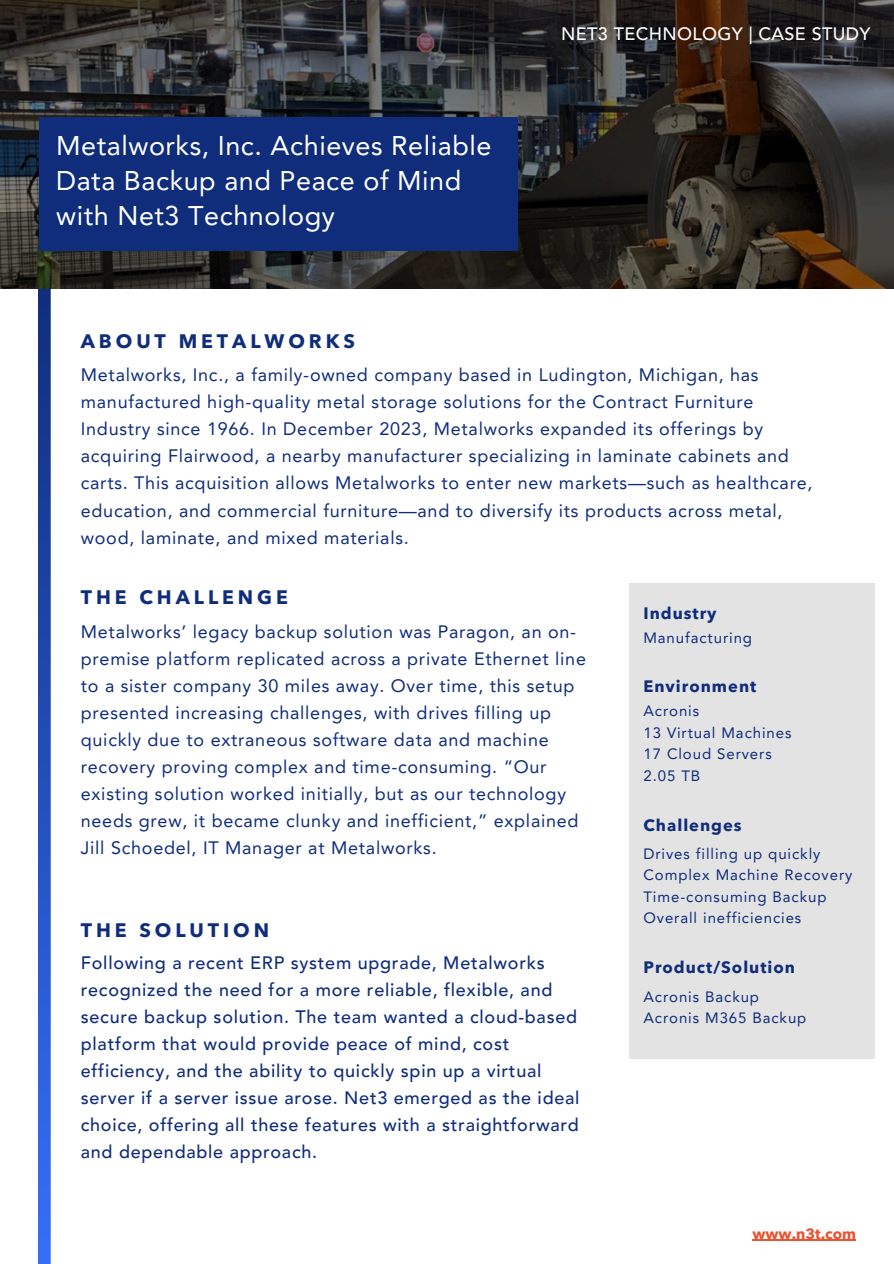
<style>
.page{position:relative;width:894px;height:1264px;background:#fff}
.page>*{position:absolute;margin:0;border:0;box-sizing:border-box;transform-origin:0 0}
.t1{font:27px/34.8px "Avenir LT Pro";letter-spacing:.02em;color:#fff}
.t2{font:700 19.5px "Avenir Next LT Pro";letter-spacing:.2em;color:#102d7b}
.t3{font:18px/27px "Avenir LT Pro";letter-spacing:.04em;color:#102d7b}
.t4{font:500 18px/27px "Avenir LT Pro";letter-spacing:.04em;color:#102d7b}
.t5{font:500 18px "Avenir LT Pro";letter-spacing:.02em;color:#fff}
.t6{font:700 16.5px "Avenir Next LT Pro";letter-spacing:.06em;color:#102d7b}
.t7{font:15px "Avenir LT Pro";letter-spacing:.06em;color:#102d7b}
.t8{font:700 15px "Avenir Next LT Pro";color:#e85330}
</style>
<div class="page">
<svg style="left:39px;top:289px;width:12px;height:974px;background:#224eba"></svg>
<svg style="left:0;top:0;width:893px;height:289px;background:#302d2a"></svg>
<div style="left:39px;top:117px;width:478px;height:133px;background:#102d7b"></div>
<hr style="left:752px;top:1239px;width:103px;height:1px;background:#e85330">
<div style="left:629px;top:583px;width:246px;height:476px;background:#e3e3e3"></div>
<p class="t1" style="left:56px;top:131px;width:436px">Metalworks, Inc. Achieves Reliable<br>Data Backup and Peace of Mind with Net3 Technology</p>
<h4 class="t2" style="left:81px;top:329px;width:275px">ABOUT METALWORKS</h4>
<h1 class="t5" style="left:561px;top:26px;width:311px">NET3 TECHNOLOGY | CASE STUDY</h1>
<h4 class="t3" style="left:81px;top:363px;width:732px">Metalworks, Inc., a family-owned company based in Ludington, Michigan, has manufactured high-quality metal storage solutions for the Contract Furniture Industry since 1966. In December 2023, Metalworks expanded its offerings by acquiring Flairwood, a nearby manufacturer specializing in laminate cabinets and carts. This acquisition allows Metalworks to enter new markets—such as healthcare, education, and commercial furniture—and to diversify its products across metal, wood, laminate, and mixed materials.</h4>
<h2 class="t2" style="left:81px;top:585px;width:208px">THE CHALLENGE</h2>
<p class="t3" style="left:81px;top:620px;width:506px">Metalworks’ legacy backup solution was Paragon, an on&shy;premise platform replicated across a private Ethernet line to a sister company 30 miles away. Over time, this setup presented increasing challenges, with drives filling up quickly due to extraneous software data and machine recovery proving complex and time-consuming. “Our existing solution worked initially, but as our technology needs grew, it became clunky and inefficient,” explained Jill Schoedel, IT Manager at Metalworks.</p>
<p class="t2" style="left:81px;top:917px;width:190px">THE SOLUTION</p>
<h5 class="t4" style="left:81px;top:951px;width:500px">Following a recent ERP system upgrade, Metalworks recognized the need for a more reliable, flexible, and secure backup solution. The team wanted a cloud-based platform that would provide peace of mind, cost efficiency, and the ability to quickly spin up a virtual server if a server issue arose. Net3 emerged as the ideal choice, offering all these features with a straightforward and dependable approach.</h5>
<p class="t6" style="left:643px;top:602px;width:75px">Industry</p>
<p class="t7" style="left:643px;top:632px;width:110px">Manufacturing</p>
<p class="t6" style="left:643px;top:676px;width:114px">Environment</p>
<h5 class="t7" style="left:643px;top:705px;width:57px">Acronis</h5>
<p class="t7" style="left:643px;top:726px;width:149px">13 Virtual Machines</p>
<p class="t7" style="left:643px;top:747px;width:130px">17 Cloud Servers</p>
<p class="t7" style="left:643px;top:769px;width:58px">2.05 TB</p>
<h2 class="t6" style="left:643px;top:815px;width:100px">Challenges</h2>
<h5 class="t7" style="left:643px;top:847px;width:178px">Drives filling up quickly</h5>
<p class="t7" style="left:643px;top:869px;width:210px">Complex Machine Recovery</p>
<p class="t7" style="left:643px;top:890px;width:184px">Time-consuming Backup</p>
<h5 class="t7" style="left:643px;top:911px;width:159px">Overall inefficiencies</h5>
<h5 class="t6" style="left:643px;top:957px;width:153px">Product/Solution</h5>
<h2 class="t6" style="left:642px;top:854px;width:153px">Product/Solution</h2>
<p class="t7" style="left:643px;top:990px;width:117px">Acronis Backup</p>
<p class="t7" style="left:643px;top:1011px;width:164px">Acronis M365 Backup</p>
<h5 class="t8" style="left:752px;top:1224px;width:105px">www.n3t.com</h5>
</div>
